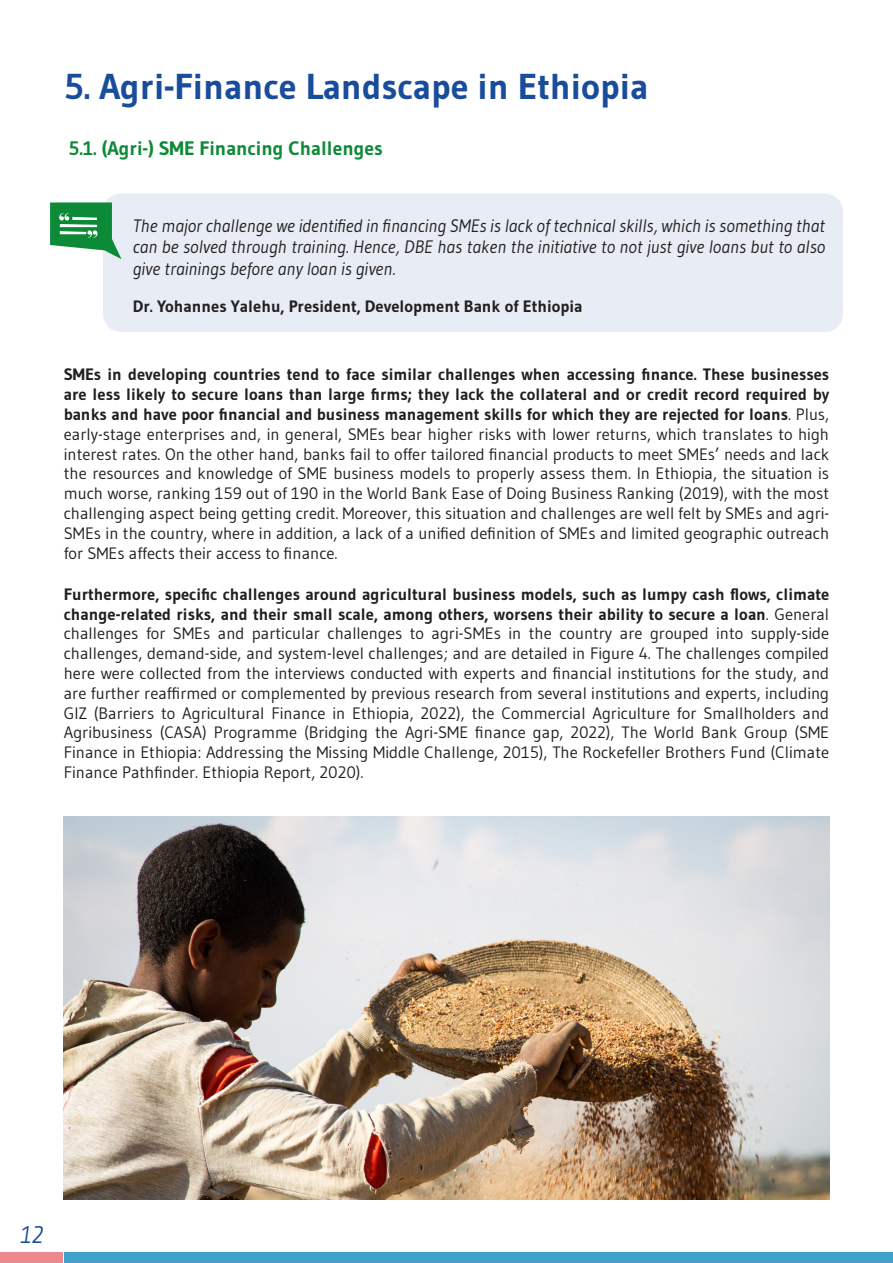
<style>
.page{position:relative;width:893px;height:1263px;background:#fff}
.page>*{position:absolute;margin:0;border:0;box-sizing:border-box;transform-origin:0 0}
.Überschrift_1_ohne_Seitenumbruch_oberhal{font:700 36px "Gudea";color:#194c9b}
.t1{font:italic 24px "Gudea";color:#194c9b}
.Heading_2{font:700 19.5px "Gudea";color:#0d8a38}
.t2{font:italic 18px/21.6px "Gudea";color:#231f20;text-align:justify}
.t3{font:16.5px/19.8px "Gudea";color:#231f20;text-align:justify}
.t4{font:700 16.5px "Gudea";color:#231f20}
.s1{font-weight:700}
</style>
<div class="page">
<div style="left:64px;top:1252px;width:829px;height:11px;background:#40a2cc"></div>
<div style="left:0;top:1252px;width:62px;height:11px;background:#ec888e"></div>
<div style="left:103px;top:193px;width:740px;height:139px;background:#e8edf5;border-radius:18px"></div>
<svg style="left:50px;top:202px;width:71px;height:57px"></svg>
<img style="left:64px;top:816px;width:765px;height:383px">
<p class="Überschrift_1_ohne_Seitenumbruch_oberhal" style="left:64px;top:64px;width:586px">5. Agri-Finance Landscape in Ethiopia</p>
<p class="Heading_2" style="left:69px;top:136px;width:316px">5.1. (Agri-) SME Financing Challenges</p>
<p class="t2" style="left:133px;top:214px;width:694px">The major challenge we identified in financing SMEs is lack of technical skills, which is something that can be solved through training. Hence, DBE has taken the initiative to not just give loans but to also give trainings before any loan is given.</p>
<p class="t4" style="left:133px;top:295px;width:451px">Dr. Yohannes Yalehu, President, Development Bank of Ethiopia</p>
<p class="t3" style="left:64px;top:364px;width:767px"><span class="s1">SMEs in developing countries tend to face similar challenges when accessing finance. These businesses are less likely to secure loans than large firms; they lack the collateral and or credit record required by banks and have poor financial and business management skills for which they are rejected for loans</span>. Plus, early-stage enterprises and, in general, SMEs bear higher risks with lower returns, which translates to high interest rates. On the other hand, banks fail to offer tailored financial products to meet SMEs’ needs and lack the resources and knowledge of SME business models to properly assess them. In Ethiopia, the situation is much worse, ranking 159 out of 190 in the World Bank Ease of Doing Business Ranking (2019), with the most challenging aspect being getting credit. Moreover, this situation and challenges are well felt by SMEs and agri-SMEs in the country, where in addition, a lack of a unified definition of SMEs and limited geographic outreach for SMEs affects their access to finance.</p>
<p class="t3" style="left:64px;top:584px;width:767px"><span class="s1">Furthermore, specific challenges around agricultural business models, such as lumpy cash flows, climate change-related risks, and their small scale, among others, worsens their ability to secure a loan</span>. General challenges for SMEs and particular challenges to agri-SMEs in the country are grouped into supply-side challenges, demand-side, and system-level challenges; and are detailed in Figure 4. The challenges compiled here were collected from the interviews conducted with experts and financial institutions for the study, and are further reaffirmed or complemented by previous research from several institutions and experts, including GIZ (Barriers to Agricultural Finance in Ethiopia, 2022), the Commercial Agriculture for Smallholders and Agribusiness (CASA) Programme (Bridging the Agri-SME finance gap, 2022), The World Bank Group (SME Finance in Ethiopia: Addressing the Missing Middle Challenge, 2015), The Rockefeller Brothers Fund (Climate Finance Pathfinder. Ethiopia Report, 2020).</p>
<h2 class="t1" style="left:21px;top:1219px;width:24px">12</h2>
</div>
